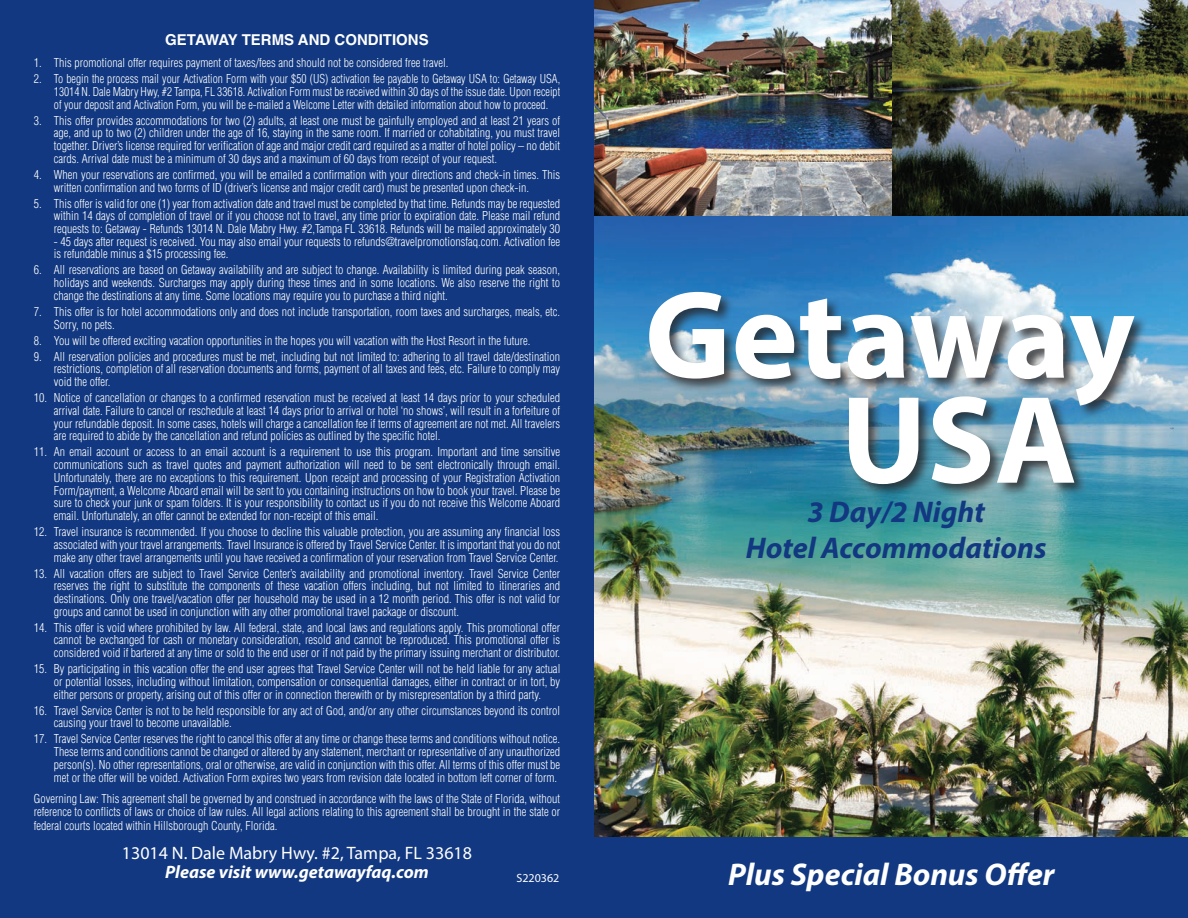
<style>
.page{position:relative;width:1188px;height:918px;background:#fff}
.page>*{position:absolute;margin:0;border:0;box-sizing:border-box;transform-origin:0 0}
.t1{font:700 126px "Myriad Pro";color:#fff}
.t2{font:italic 700 31.5px "Myriad Pro";color:#fff}
.t3{font:italic 700 30px "Myriad Pro";color:#113880}
.t4{font:18px "Myriad Pro";color:#fff}
.t5{font:italic 700 18px "Myriad Pro";color:#fff}
.t6{font:700 15px "Helvetica";color:#fff}
.t7{font:300 condensed 12px/12.8px "Helvetica";color:#fff;text-align:justify}
.t8{font:12px "Myriad Pro";color:#fff}
</style>
<div class="page">
<img style="left:594px;top:0;width:594px;height:837px">
<div style="left:0;top:0;width:594px;height:918px;background:#113880"></div>
<div style="left:592px;top:837px;width:596px;height:81px;background:#113880"></div>
<img style="left:594px;top:0;width:297px;height:216px">
<div style="left:647px;top:290px;width:501px;height:208px;background:#231f20;opacity:.75"></div>
<p class="t6" style="left:165px;top:31px;width:265px">GETAWAY TERMS AND CONDITIONS</p>
<p class="t7" style="left:34px;top:56px;width:416px">1. This promotional offer requires payment of taxes/fees and should not be considered free travel.</p>
<p class="t7" style="left:54px;top:72px;width:508px;text-indent:-20px">2. To begin the process mail your Activation Form with your $50 (US) activation fee payable to Getaway USA to: Getaway USA, 13014 N. Dale Mabry Hwy, #2 Tampa, FL 33618. Activation Form must be received within 30 days of the issue date. Upon receipt of your deposit and Activation Form, you will be e-mailed a Welcome Letter with detailed information about how to proceed.</p>
<p class="t7" style="left:54px;top:114px;width:508px;text-indent:-20px">3. This offer provides accommodations for two (2) adults, at least one must be gainfully employed and at least 21 years of age, and up to two (2) children under the age of 16, staying in the same room. If married or cohabitating, you must travel together. Driver’s license required for verification of age and major credit card required as a matter of hotel policy – no debit cards. Arrival date must be a minimum of 30 days and a maximum of 60 days from receipt of your request.</p>
<p class="t7" style="left:54px;top:168px;width:508px;text-indent:-20px">4. When your reservations are confirmed, you will be emailed a confirmation with your directions and check-in times. This written confirmation and two forms of ID (driver’s license and major credit card) must be presented upon check-in.</p>
<p class="t7" style="left:54px;top:197px;width:508px;text-indent:-20px">5. This offer is valid for one (1) year from activation date and travel must be completed by that time. Refunds may be requested within 14 days of completion of travel or if you choose not to travel, any time prior to expiration date. Please mail refund requests to: Getaway - Refunds 13014 N. Dale Mabry Hwy. #2,Tampa FL 33618. Refunds will be mailed approximately 30</p>
<p class="t7" style="left:54px;top:235px;width:508px">- 45 days after request is received. You may also email your requests to refunds@travelpromotionsfaq.com. Activation fee is refundable minus a $15 processing fee.</p>
<p class="t7" style="left:54px;top:264px;width:508px;text-indent:-20px">6. All reservations are based on Getaway availability and are subject to change. Availability is limited during peak season, holidays and weekends. Surcharges may apply during these times and in some locations. We also reserve the right to change the destinations at any time. Some locations may require you to purchase a third night.</p>
<p class="t7" style="left:54px;top:305px;width:508px;text-indent:-20px">7. This offer is for hotel accommodations only and does not include transportation, room taxes and surcharges, meals, etc.<br>Sorry, no pets.</p>
<p class="t7" style="left:34px;top:334px;width:498px">8. You will be offered exciting vacation opportunities in the hopes you will vacation with the Host Resort in the future.</p>
<p class="t7" style="left:54px;top:350px;width:508px;text-indent:-20px">9. All reservation policies and procedures must be met, including but not limited to: adhering to all travel date/destination restrictions, completion of all reservation documents and forms, payment of all taxes and fees, etc. Failure to comply may void the offer.</p>
<p class="t7" style="left:54px;top:391px;width:508px;text-indent:-20px">10. Notice of cancellation or changes to a confirmed reservation must be received at least 14 days prior to your scheduled arrival date. Failure to cancel or reschedule at least 14 days prior to arrival or hotel ‘no shows’, will result in a forfeiture of your refundable deposit. In some cases, hotels will charge a cancellation fee if terms of agreement are not met. All travelers are required to abide by the cancellation and refund policies as outlined by the specific hotel.</p>
<p class="t7" style="left:54px;top:446px;width:508px;text-indent:-20px">11. An email account or access to an email account is a requirement to use this program. Important and time sensitive communications such as travel quotes and payment authorization will need to be sent electronically through email.<br>Unfortunately, there are no exceptions to this requirement. Upon receipt and processing of your Registration Activation Form/payment, a Welcome Aboard email will be sent to you containing instructions on how to book your travel. Please be sure to check your junk or spam folders. It is your responsibility to contact us if you do not receive this Welcome Aboard email. Unfortunately, an offer cannot be extended for non-receipt of this email.</p>
<p class="t7" style="left:54px;top:525px;width:508px;text-indent:-20px">12. Travel insurance is recommended. If you choose to decline this valuable protection, you are assuming any financial loss associated with your travel arrangements. Travel Insurance is offered by Travel Service Center. It is important that you do not make any other travel arrangements until you have received a confirmation of your reservation from Travel Service Center.</p>
<p class="t7" style="left:54px;top:567px;width:508px;text-indent:-20px">13. All vacation offers are subject to Travel Service Center’s availability and promotional inventory. Travel Service Center reserves the right to substitute the components of these vacation offers including, but not limited to itineraries and destinations. Only one travel/vacation offer per household may be used in a 12 month period. This offer is not valid for groups and cannot be used in conjunction with any other promotional travel package or discount.</p>
<p class="t7" style="left:54px;top:621px;width:508px;text-indent:-20px">14. This offer is void where prohibited by law. All federal, state, and local laws and regulations apply. This promotional offer cannot be exchanged for cash or monetary consideration, resold and cannot be reproduced. This promotional offer is considered void if bartered at any time or sold to the end user or if not paid by the primary issuing merchant or distributor.</p>
<p class="t7" style="left:54px;top:662px;width:508px;text-indent:-20px">15. By participating in this vacation offer the end user agrees that Travel Service Center will not be held liable for any actual or potential losses, including without limitation, compensation or consequential damages, either in contract or in tort, by either persons or property, arising out of this offer or in connection therewith or by misrepresentation by a third party.</p>
<p class="t7" style="left:54px;top:704px;width:508px;text-indent:-20px">16. Travel Service Center is not to be held responsible for any act of God, and/or any other circumstances beyond its control causing your travel to become unavailable.</p>
<p class="t7" style="left:54px;top:733px;width:508px;text-indent:-20px">17. Travel Service Center reserves the right to cancel this offer at any time or change these terms and conditions without notice.<br>These terms and conditions cannot be changed or altered by any statement, merchant or representative of any unauthorized person(s). No other representations, oral or otherwise, are valid in conjunction with this offer. All terms of this offer must be met or the offer will be voided. Activation Form expires two years from revision date located in bottom left corner of form.</p>
<p class="t7" style="left:34px;top:792px;width:528px;line-height:13.5px">Governing Law: This agreement shall be governed by and construed in accordance with the laws of the State of Florida, without reference to conflicts of laws or choice of law rules. All legal actions relating to this agreement shall be brought in the state or federal courts located within Hillsborough County, Florida.</p>
<h3 class="t4" style="left:122px;top:842px;width:352px">13014 N. Dale Mabry Hwy. #2, Tampa, FL 33618</h3>
<h3 class="t5" style="left:165px;top:860px;width:265px">Please visit www.getawayfaq.com</h3>
<p class="t8" style="left:517px;top:870px;width:44px">S220362</p>
<h2 class="t2" style="left:728px;top:854px;width:328px">Plus Special Bonus Offer</h2>
<h1 class="t1" style="left:645px;top:253px;width:492px">Getaway</h1>
<h1 class="t1" style="left:841px;top:358px;width:238px">USA</h1>
<h3 class="t3" style="left:807px;top:492px;width:179px">3 Day/2 Night</h3>
<h3 class="t3" style="left:746px;top:528px;width:302px">Hotel Accommodations</h3>
</div>
